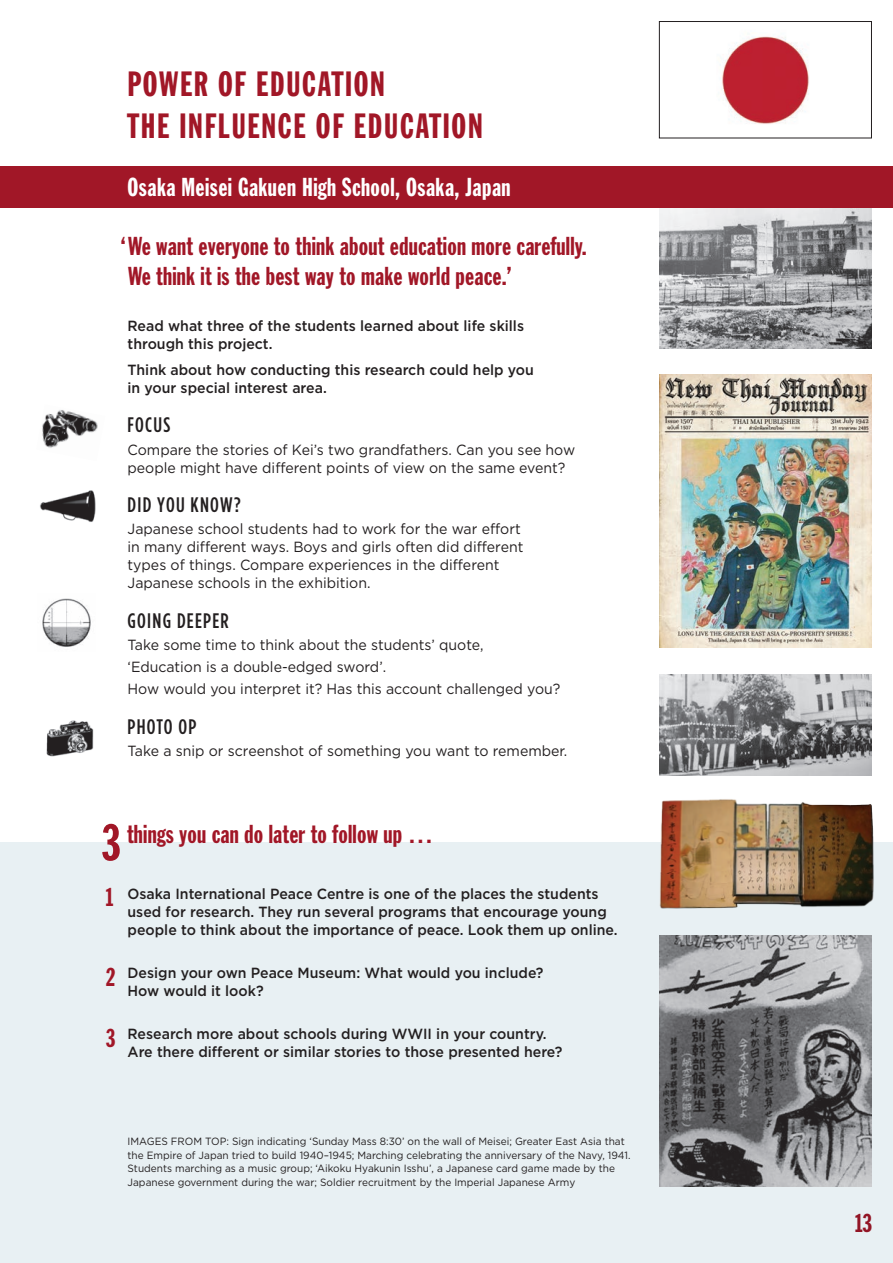
<style>
.page{position:relative;width:893px;height:1263px;background:#fff}
.page>*{position:absolute;margin:0;border:0;box-sizing:border-box;transform-origin:0 0}
.FRANK_GOTHIC_ECONDES{font:51px "Franklin Gothic Extra Cond";color:#a11727}
.FRANK_GOTHIC_ECONDES-2{font:34.5px "Franklin Gothic Extra Cond";letter-spacing:.05em;color:#a11727}
.FRANK_GOTHIC_ECONDES-3{font:25.5px/30.6px "Franklin Gothic Extra Cond";letter-spacing:.01em;color:#a11727}
.FRANK_GOTHIC_ECONDES-4{font:25.5px "Franklin Gothic Extra Cond";letter-spacing:.02em;color:#fff}
.MEDIUM_BODY_TEXT_9_8{font:500 21px "Gotham Condensed";letter-spacing:.06em;color:#231f20}
.BODY_TEXT_BOOK_9_8-1{font:14.7px/18px "Gotham";color:#231f20;scale:.96 1}
.BODY_TEXT_BOOK_9_8-1-2{font:500 14.7px/18px "Gotham";color:#231f20;scale:.96 1}
.MEDIUM_BODY_TEXT_9_8-2{font:500 14.7px/18px "Gotham";color:#231f20;scale:.96 1}
.MEDIUM_BODY_TEXT_9_8-3{font:10.5px/13.5px "Gotham";color:#231f20;scale:.96 1}
.s1{font-family:"Franklin Gothic Extra Cond";font-weight:400;font-size:25.5px;color:#a11727}
</style>
<div class="page">
<div style="left:0;top:842px;width:893px;height:421px;background:#e8f0f3"></div>
<div style="left:0;top:167px;width:892px;height:41px;background:#a11727"></div>
<img style="left:46px;top:720px;width:48px;height:37px">
<img style="left:720px;top:36px;width:89px;height:88px">
<div style="left:659px;top:21px;width:213px;height:117px;border:1px solid #231f20"></div>
<img style="left:659px;top:208px;width:213px;height:140px">
<img style="left:659px;top:675px;width:213px;height:100px">
<img style="left:659px;top:374px;width:213px;height:274px">
<img style="left:659px;top:935px;width:213px;height:251px">
<img style="left:659px;top:799px;width:215px;height:110px">
<img style="left:42px;top:598px;width:49px;height:49px">
<img style="left:42px;top:410px;width:56px;height:38px">
<img style="left:40px;top:490px;width:56px;height:32px">
<p class="FRANK_GOTHIC_ECONDES-2" style="left:128px;top:66px;width:259px">POWER OF EDUCATION</p>
<p class="FRANK_GOTHIC_ECONDES-2" style="left:128px;top:107px;width:357px">THE INFLUENCE OF EDUCATION</p>
<p class="FRANK_GOTHIC_ECONDES-4" style="left:128px;top:174px;width:384px">Osaka Meisei Gakuen High School, Osaka, Japan</p>
<p class="FRANK_GOTHIC_ECONDES-3" style="left:121px;top:230px;width:467px">‘We want everyone to think about education more carefully.<br>We think it is the best way to make world peace.’</p>
<p class="MEDIUM_BODY_TEXT_9_8-2" style="left:128px;top:316px;width:415px">Read what three of the students learned about life skills through this project.</p>
<p class="MEDIUM_BODY_TEXT_9_8-2" style="left:128px;top:361px;width:425px">Think about how conducting this research could help you in your special interest area.</p>
<p class="MEDIUM_BODY_TEXT_9_8" style="left:128px;top:413px;width:44px">FOCUS</p>
<p class="BODY_TEXT_BOOK_9_8-1" style="left:128px;top:440px;width:468px">Compare the stories of Kei’s two grandfathers. Can you see how people might have different points of view on the same event?</p>
<p class="MEDIUM_BODY_TEXT_9_8" style="left:128px;top:493px;width:115px">DID YOU KNOW?</p>
<p class="BODY_TEXT_BOOK_9_8-1" style="left:128px;top:520px;width:414px">Japanese school students had to work for the war effort in many different ways. Boys and girls often did different types of things. Compare experiences in the different Japanese schools in the exhibition.</p>
<p class="MEDIUM_BODY_TEXT_9_8" style="left:128px;top:609px;width:103px">GOING DEEPER</p>
<p class="BODY_TEXT_BOOK_9_8-1" style="left:128px;top:635px;width:372px">Take some time to think about the students’ quote,</p>
<p class="BODY_TEXT_BOOK_9_8-1" style="left:128px;top:658px;width:271px">‘Education is a double-edged sword’.</p>
<p class="BODY_TEXT_BOOK_9_8-1" style="left:128px;top:680px;width:452px">How would you interpret it? Has this account challenged you?</p>
<p class="MEDIUM_BODY_TEXT_9_8" style="left:128px;top:715px;width:70px">PHOTO OP</p>
<p class="BODY_TEXT_BOOK_9_8-1" style="left:128px;top:741px;width:460px">Take a snip or screenshot of something you want to remember.</p>
<p class="FRANK_GOTHIC_ECONDES" style="left:102px;top:815px;width:19px">3</p>
<p class="FRANK_GOTHIC_ECONDES-3" style="left:127px;top:818px;width:308px">things you can do later to follow up …</p>
<p class="BODY_TEXT_BOOK_9_8-1-2" style="left:128px;top:884px;width:512px;text-indent:-21px"><span class="s1">1</span> Osaka International Peace Centre is one of the places the students used for research. They run several programs that encourage young people to think about the importance of peace. Look them up online.</p>
<p class="BODY_TEXT_BOOK_9_8-1-2" style="left:128px;top:964px;width:435px;text-indent:-21px"><span class="s1">2</span> Design your own Peace Museum: What would you include?<br>How would it look?</p>
<p class="BODY_TEXT_BOOK_9_8-1-2" style="left:128px;top:1025px;width:455px;text-indent:-21px"><span class="s1">3</span> Research more about schools during WWII in your country.<br>Are there different or similar stories to those presented here?</p>
<p class="MEDIUM_BODY_TEXT_9_8-3" style="left:128px;top:1135px;width:525px">IMAGES FROM TOP: Sign indicating ‘Sunday Mass 8:30’ on the wall of Meisei; Greater East Asia that the Empire of Japan tried to build 1940–1945; Marching celebrating the anniversary of the Navy, 1941.<br>Students marching as a music group; ‘Aikoku Hyakunin Isshu’, a Japanese card game made by the Japanese government during the war; Soldier recruitment by the Imperial Japanese Army</p>
<h3 class="FRANK_GOTHIC_ECONDES-3" style="left:855px;top:1207px;width:18px">13</h3>
</div>
